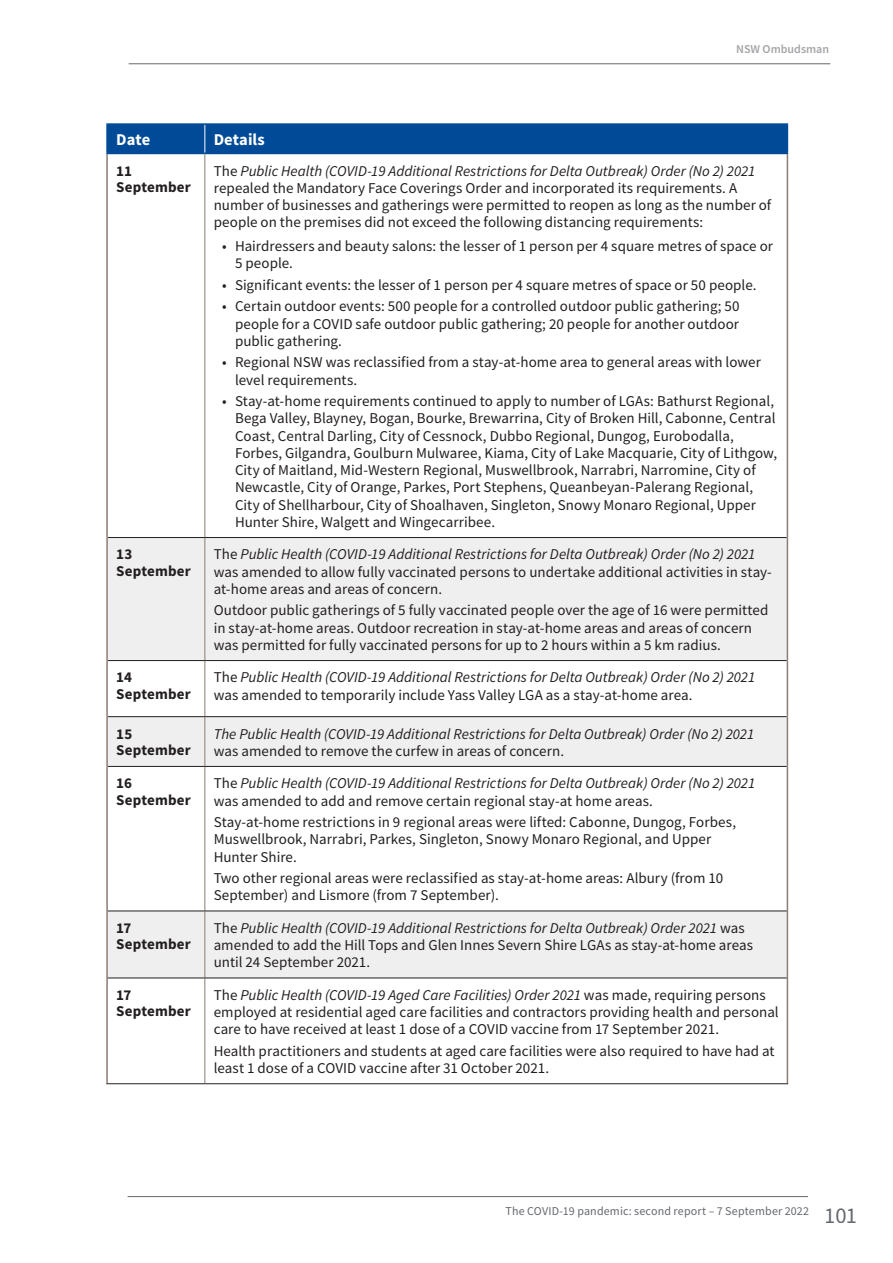
<style>
.page{position:relative;width:893px;height:1263px;background:#fff}
.page>*{position:absolute;margin:0;border:0;box-sizing:border-box;transform-origin:0 0}
.Table_heading{font:700 16.5px "Source Sans Pro";color:#fff}
.table_text_left{font:15px/17.2px "Source Sans Pro";letter-spacing:.005em;color:#231f20}
.table_text_left-2{font:italic 15px/17.2px "Source Sans Pro";color:#231f20}
.table_text_left-bold{font:700 15px/16.5px "Source Sans Pro";letter-spacing:.01em;color:#231f20}
.t1{font:12px "Source Sans Pro";letter-spacing:.01em;color:#65686d}
.t2{font:600 12px "Source Sans Pro";color:#a5a3a7}
.s1{font-style:italic}
.s2{font-style:normal}
.s3{font-size:22.5px}
</style>
<div class="page">
<hr style="left:129px;top:63px;width:701px;height:1px;background:#65686d">
<hr style="left:128px;top:1196px;width:680px;height:1px;background:#65686d">
<svg style="left:108px;top:538px;width:679px;height:439px;fill:#f0eff0"></svg>
<hr style="left:106px;top:154px;width:2px;height:383px;background:#8b7d74">
<hr style="left:787px;top:154px;width:1px;height:383px;background:#8b7d74">
<hr style="left:106px;top:537px;width:2px;height:123px;background:#8b7d74">
<hr style="left:787px;top:537px;width:1px;height:123px;background:#8b7d74">
<hr style="left:106px;top:660px;width:2px;height:57px;background:#8b7d74">
<hr style="left:787px;top:660px;width:1px;height:57px;background:#8b7d74">
<hr style="left:106px;top:717px;width:2px;height:49px;background:#8b7d74">
<hr style="left:787px;top:717px;width:1px;height:49px;background:#8b7d74">
<hr style="left:106px;top:766px;width:2px;height:145px;background:#8b7d74">
<hr style="left:787px;top:766px;width:1px;height:145px;background:#8b7d74">
<hr style="left:106px;top:911px;width:2px;height:67px;background:#8b7d74">
<hr style="left:787px;top:911px;width:1px;height:67px;background:#8b7d74">
<hr style="left:106px;top:978px;width:2px;height:105px;background:#8b7d74">
<hr style="left:787px;top:978px;width:1px;height:105px;background:#8b7d74">
<hr style="left:204px;top:154px;width:1px;height:383px;background:#8b7d74">
<hr style="left:204px;top:538px;width:1px;height:122px;background:#8b7d74">
<hr style="left:204px;top:661px;width:1px;height:55px;background:#8b7d74">
<hr style="left:204px;top:717px;width:1px;height:49px;background:#8b7d74">
<hr style="left:204px;top:767px;width:1px;height:143px;background:#8b7d74">
<hr style="left:204px;top:911px;width:1px;height:66px;background:#8b7d74">
<hr style="left:204px;top:978px;width:1px;height:105px;background:#8b7d74">
<hr style="left:108px;top:537px;width:97px;height:1px;background:#231f20">
<hr style="left:205px;top:537px;width:582px;height:1px;background:#231f20">
<hr style="left:108px;top:660px;width:97px;height:1px;background:#231f20">
<hr style="left:205px;top:660px;width:582px;height:1px;background:#231f20">
<hr style="left:108px;top:716px;width:97px;height:1px;background:#231f20">
<hr style="left:205px;top:716px;width:582px;height:1px;background:#231f20">
<hr style="left:108px;top:766px;width:97px;height:1px;background:#231f20">
<hr style="left:205px;top:766px;width:582px;height:1px;background:#231f20">
<hr style="left:108px;top:910px;width:97px;height:1px;background:#231f20">
<hr style="left:205px;top:910px;width:582px;height:1px;background:#231f20">
<hr style="left:108px;top:977px;width:97px;height:1px;background:#231f20">
<hr style="left:205px;top:977px;width:582px;height:1px;background:#231f20">
<hr style="left:106px;top:1083px;width:99px;height:1px;background:#231f20">
<hr style="left:205px;top:1083px;width:583px;height:1px;background:#231f20">
<hr style="left:106px;top:125px;width:2px;height:28px;background:#004a97">
<hr style="left:106px;top:123px;width:99px;height:2px;background:#004a97">
<hr style="left:106px;top:153px;width:99px;height:1px;background:#004a97">
<hr style="left:205px;top:123px;width:583px;height:2px;background:#004a97">
<div style="left:108px;top:124px;width:680px;height:29px;background:#004a97"></div>
<hr style="left:205px;top:153px;width:583px;height:1px;background:#004a97">
<p class="t2" style="left:736px;top:41px;width:95px">NSW Ombudsman</p>
<p class="Table_heading" style="left:116px;top:128px;width:35px">Date</p>
<p class="Table_heading" style="left:214px;top:128px;width:53px">Details</p>
<p class="table_text_left-bold" style="left:116px;top:162px;width:76px">11<br>September</p>
<p class="table_text_left" style="left:214px;top:162px;width:559px">The <span class="s1">Public Health (COVID-19 Additional Restrictions for Delta Outbreak) Order (No 2) 2021 </span>repealed the Mandatory Face Coverings Order and incorporated its requirements. A number of businesses and gatherings were permitted to reopen as long as the number of people on the premises did not exceed the following distancing requirements:</p>
<p class="table_text_left" style="left:235px;top:237px;width:540px;text-indent:-13px">• Hairdressers and beauty salons: the lesser of 1 person per 4 square metres of space or<br>5 people.</p>
<p class="table_text_left" style="left:222px;top:276px;width:536px">• Significant events: the lesser of 1 person per 4 square metres of space or 50 people.</p>
<p class="table_text_left" style="left:235px;top:298px;width:506px;text-align:justify;text-indent:-13px">• Certain outdoor events: 500 people for a controlled outdoor public gathering; 50 people for a COVID safe outdoor public gathering; 20 people for another outdoor public gathering.</p>
<p class="table_text_left" style="left:235px;top:354px;width:527px;text-indent:-13px">• Regional NSW was reclassified from a stay-at-home area to general areas with lower level requirements.</p>
<p class="table_text_left" style="left:235px;top:392px;width:544px;text-indent:-13px">• Stay-at-home requirements continued to apply to number of LGAs: Bathurst Regional, Bega Valley, Blayney, Bogan, Bourke, Brewarrina, City of Broken Hill, Cabonne, Central Coast, Central Darling, City of Cessnock, Dubbo Regional, Dungog, Eurobodalla, Forbes, Gilgandra, Goulburn Mulwaree, Kiama, City of Lake Macquarie, City of Lithgow, City of Maitland, Mid-Western Regional, Muswellbrook, Narrabri, Narromine, City of Newcastle, City of Orange, Parkes, Port Stephens, Queanbeyan-Palerang Regional, City of Shellharbour, City of Shoalhaven, Singleton, Snowy Monaro Regional, Upper Hunter Shire, Walgett and Wingecarribee.</p>
<p class="table_text_left-bold" style="left:116px;top:546px;width:76px">13<br>September</p>
<p class="table_text_left" style="left:214px;top:546px;width:560px">The <span class="s1">Public Health (COVID-19 Additional Restrictions for Delta Outbreak) Order (No 2) 2021 </span>was amended to allow fully vaccinated persons to undertake additional activities in stay&shy;at-home areas and areas of concern.</p>
<p class="table_text_left" style="left:214px;top:602px;width:556px">Outdoor public gatherings of 5 fully vaccinated people over the age of 16 were permitted in stay-at-home areas. Outdoor recreation in stay-at-home areas and areas of concern was permitted for fully vaccinated persons for up to 2 hours within a 5 km radius.</p>
<p class="table_text_left-bold" style="left:116px;top:669px;width:76px">14<br>September</p>
<p class="table_text_left-2" style="left:214px;top:669px;width:543px"><span class="s2">The</span> Public Health (COVID-19 Additional Restrictions for Delta Outbreak) Order (No 2) 2021 <span class="s2">was amended to temporarily include Yass Valley LGA as a stay-at-home area.</span></p>
<p class="table_text_left-bold" style="left:116px;top:725px;width:76px">15<br>September</p>
<p class="table_text_left-2" style="left:214px;top:725px;width:542px">The Public Health (COVID-19 Additional Restrictions for Delta Outbreak) Order (No 2) 2021 <span class="s2">was amended to remove the curfew in areas of concern.</span></p>
<p class="table_text_left-bold" style="left:116px;top:775px;width:76px">16<br>September</p>
<p class="table_text_left-2" style="left:214px;top:774px;width:543px"><span class="s2">The</span> Public Health (COVID-19 Additional Restrictions for Delta Outbreak) Order (No 2) 2021 <span class="s2">was amended to add and remove certain regional stay-at home areas.</span></p>
<p class="table_text_left" style="left:214px;top:813px;width:524px">Stay-at-home restrictions in 9 regional areas were lifted: Cabonne, Dungog, Forbes,<br>Muswellbrook, Narrabri, Parkes, Singleton, Snowy Monaro Regional, and Upper<br>Hunter Shire.</p>
<p class="table_text_left" style="left:214px;top:869px;width:511px">Two other regional areas were reclassified as stay-at-home areas: Albury (from 10<br>September) and Lismore (from 7 September).</p>
<p class="table_text_left-bold" style="left:116px;top:919px;width:76px">17<br>September</p>
<p class="table_text_left" style="left:214px;top:919px;width:541px">The <span class="s1">Public Health (COVID-19 Additional Restrictions for Delta Outbreak) Order 2021</span> was amended to add the Hill Tops and Glen Innes Severn Shire LGAs as stay-at-home areas until 24 September 2021.</p>
<p class="table_text_left-bold" style="left:116px;top:986px;width:76px">17<br>September</p>
<p class="table_text_left" style="left:214px;top:986px;width:566px">The <span class="s1">Public Health (COVID-19 Aged Care Facilities) Order 2021</span> was made, requiring persons employed at residential aged care facilities and contractors providing health and personal care to have received at least 1 dose of a COVID vaccine from 17 September 2021.</p>
<p class="table_text_left" style="left:214px;top:1042px;width:562px">Health practitioners and students at aged care facilities were also required to have had at least 1 dose of a COVID vaccine after 31 October 2021.</p>
<p class="t1" style="left:505px;top:1203px;width:353px">The COVID-19 pandemic: second report – 7 September 2022 <span class="s3">101</span></p>
</div>
